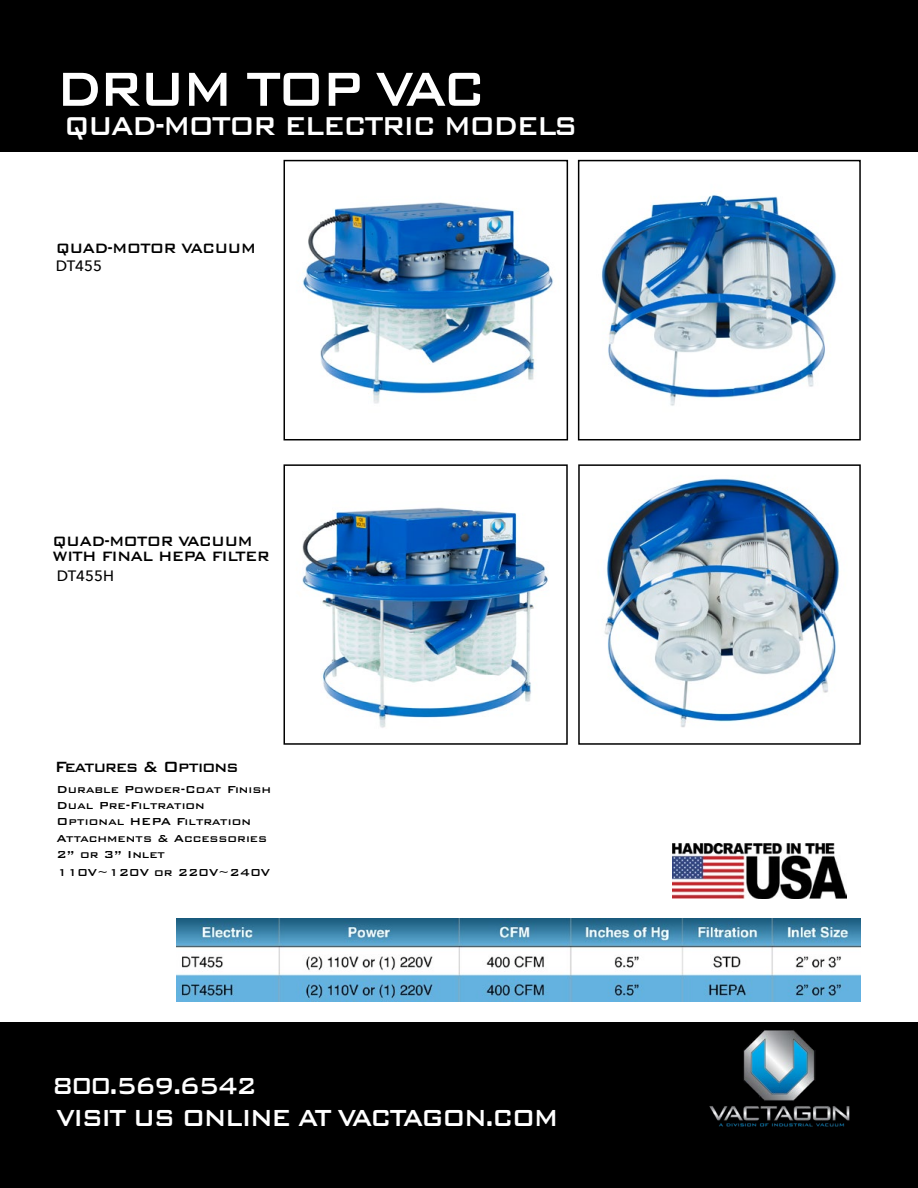
<style>
.page{position:relative;width:918px;height:1188px;background:#fff}
.page>*{position:absolute;margin:0;border:0;box-sizing:border-box;transform-origin:0 0}
.t1{font:500 63.75px "Bank Gothic BT";letter-spacing:-.075em;color:#fff;scale:.87 1}
.t2{font:500 34.5px "Bank Gothic BT";letter-spacing:-.075em;color:#fff;scale:.87 1}
.t3{font:500 31.05px "Bank Gothic BT";letter-spacing:-.075em;color:#fff;scale:.87 1}
.t4{font:500 19.8px "Bank Gothic BT";letter-spacing:-.05em;color:#000;scale:.91 1}
.t5{font:500 18.15px/15px "Bank Gothic BT";letter-spacing:-.05em;color:#000;scale:.91 1}
.t6{font:500 15px "Avenir Next";color:#000}
.t7{font:500 13.5px/16.2px "Bank Gothic BT";color:#000}
</style>
<div class="page">
<img style="left:601px;top:194px;width:235px;height:212px">
<div style="left:578px;top:160px;width:283px;height:280px;border:2px solid #000"></div>
<img style="left:604px;top:478px;width:236px;height:250px">
<div style="left:578px;top:464px;width:283px;height:281px;border:2px solid #000"></div>
<div style="left:0;top:0;width:918px;height:152px;background:#000"></div>
<div style="left:0;top:1022px;width:918px;height:166px;background:#000"></div>
<img style="left:303px;top:202px;width:251px;height:202px">
<div style="left:284px;top:160px;width:284px;height:280px;border:2px solid #000"></div>
<img style="left:302px;top:507px;width:246px;height:221px">
<div style="left:284px;top:464px;width:284px;height:281px;border:2px solid #000"></div>
<img style="left:673px;top:843px;width:174px;height:55px">
<img style="left:709px;top:1030px;width:141px;height:97px">
<img style="left:176px;top:919px;width:685px;height:83px">
<h1 class="t1" style="left:56px;top:54px;width:497px">DRUM TOP VAC</h1>
<h2 class="t2" style="left:64px;top:107px;width:592px">QUAD-MOTOR ELECTRIC MODELS</h2>
<h3 class="t5" style="left:56px;top:241px;width:221px">QUAD-MOTOR VACUUM</h3>
<p class="t6" style="left:56px;top:253px;width:48px">DT455</p>
<h3 class="t5" style="left:53px;top:534px;width:240px">QUAD-MOTOR VACUUM<br>WITH FINAL HEPA FILTER</h3>
<p class="t6" style="left:57px;top:563px;width:59px">DT455H</p>
<h3 class="t4" style="left:55px;top:756px;width:203px">Features &amp; Options</h3>
<p class="t7" style="left:57px;top:781px;width:216px">Durable Powder-Coat Finish<br>Dual Pre-Filtration<br>Optional HEPA Filtration<br>Attachments &amp; Accessories<br>2” or 3” Inlet</p>
<p class="t7" style="left:57px;top:864px;width:215px">110V~120V or 220V~240V</p>
<h3 class="t3" style="left:53px;top:1069px;width:237px">800.569.6542</h3>
<h3 class="t3" style="left:57px;top:1101px;width:578px">VISIT US ONLINE AT VACTAGON.COM</h3>
</div>
